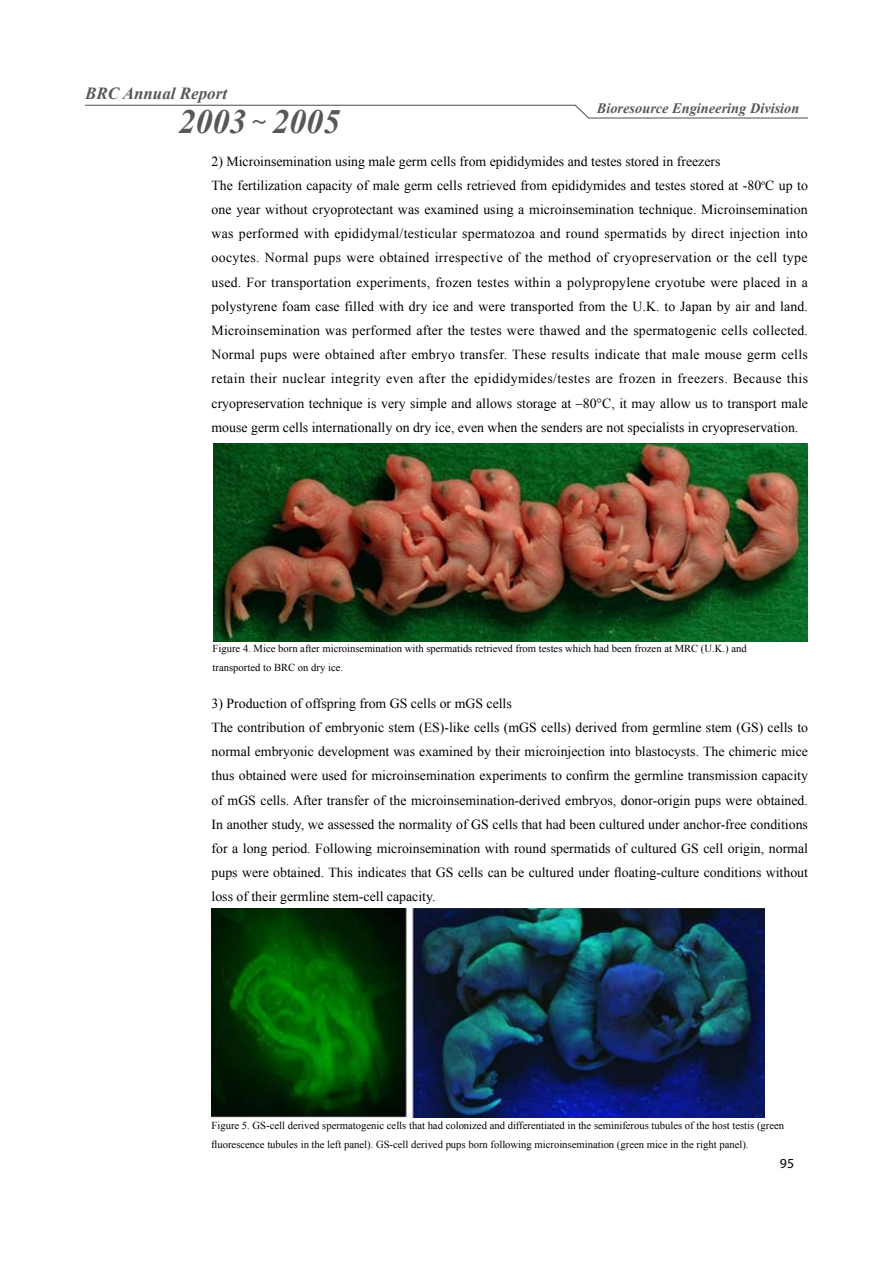
<style>
.page{position:relative;width:893px;height:1263px;background:#fff}
.page>*{position:absolute;margin:0;border:0;box-sizing:border-box;transform-origin:0 0}
.t1{font:italic 700 34.05px "Times New Roman";color:#595757}
.t2{font:italic 700 16.95px "Times New Roman";color:#595757}
.t3{font:italic 700 14.4px "Times New Roman";color:#595757}
.t4{font:13.8px/24.2px "Times New Roman";color:#000}
.t5{font:13.8px "Myriad Pro";color:#000}
.t6{font:10.65px/18.6px "Times New Roman";color:#000}
</style>
<div class="page">
<img style="left:214px;top:443px;width:594px;height:198px">
<img style="left:212px;top:909px;width:552px;height:208px">
<hr style="left:85px;top:105px;width:490px;height:1px;background:#595757">
<svg style="left:574px;top:104px;width:14px;height:14px"></svg>
<hr style="left:588px;top:117px;width:220px;height:2px;background:#595757">
<p class="t2" style="left:85px;top:82px;width:144px">BRC Annual Report</p>
<h1 class="t1" style="left:179px;top:98px;width:163px">2003 <sup>～</sup> 2005</h1>
<p class="t3" style="left:597px;top:99px;width:204px">Bioresource Engineering Division</p>
<p class="t4" style="left:212px;top:149px;width:598px">2) Microinsemination using male germ cells from epididymides and testes stored in freezers<br>The fertilization capacity of male germ cells retrieved from epididymides and testes stored at -80<sup>o</sup>C up to one year without cryoprotectant was examined using a microinsemination technique. Microinsemination was performed with epididymal/testicular spermatozoa and round spermatids by direct injection into oocytes. Normal pups were obtained irrespective of the method of cryopreservation or the cell type used. For transportation experiments, frozen testes within a polypropylene cryotube were placed in a polystyrene foam case filled with dry ice and were transported from the U.K. to Japan by air and land.<br>Microinsemination was performed after the testes were thawed and the spermatogenic cells collected.<br>Normal pups were obtained after embryo transfer. These results indicate that male mouse germ cells retain their nuclear integrity even after the epididymides/testes are frozen in freezers. Because this cryopreservation technique is very simple and allows storage at –80°C, it may allow us to transport male mouse germ cells internationally on dry ice, even when the senders are not specialists in cryopreservation.</p>
<p class="t6" style="left:213px;top:639px;width:536px">Figure 4. Mice born after microinsemination with spermatids retrieved from testes which had been frozen at MRC (U.K.) and transported to BRC on dry ice.</p>
<p class="t4" style="left:212px;top:691px;width:598px">3) Production of offspring from GS cells or mGS cells<br>The contribution of embryonic stem (ES)-like cells (mGS cells) derived from germline stem (GS) cells to normal embryonic development was examined by their microinjection into blastocysts. The chimeric mice thus obtained were used for microinsemination experiments to confirm the germline transmission capacity of mGS cells. After transfer of the microinsemination-derived embryos, donor-origin pups were obtained.<br>In another study, we assessed the normality of GS cells that had been cultured under anchor-free conditions for a long period. Following microinsemination with round spermatids of cultured GS cell origin, normal pups were obtained. This indicates that GS cells can be cultured under floating-culture conditions without loss of their germline stem-cell capacity.</p>
<p class="t6" style="left:212px;top:1116px;width:574px">Figure 5. GS-cell derived spermatogenic cells that had colonized and differentiated in the seminiferous tubules of the host testis (green fluorescence tubules in the left panel). GS-cell derived pups born following microinsemination (green mice in the right panel).</p>
<p class="t5" style="left:780px;top:1155px;width:16px">95</p>
</div>
